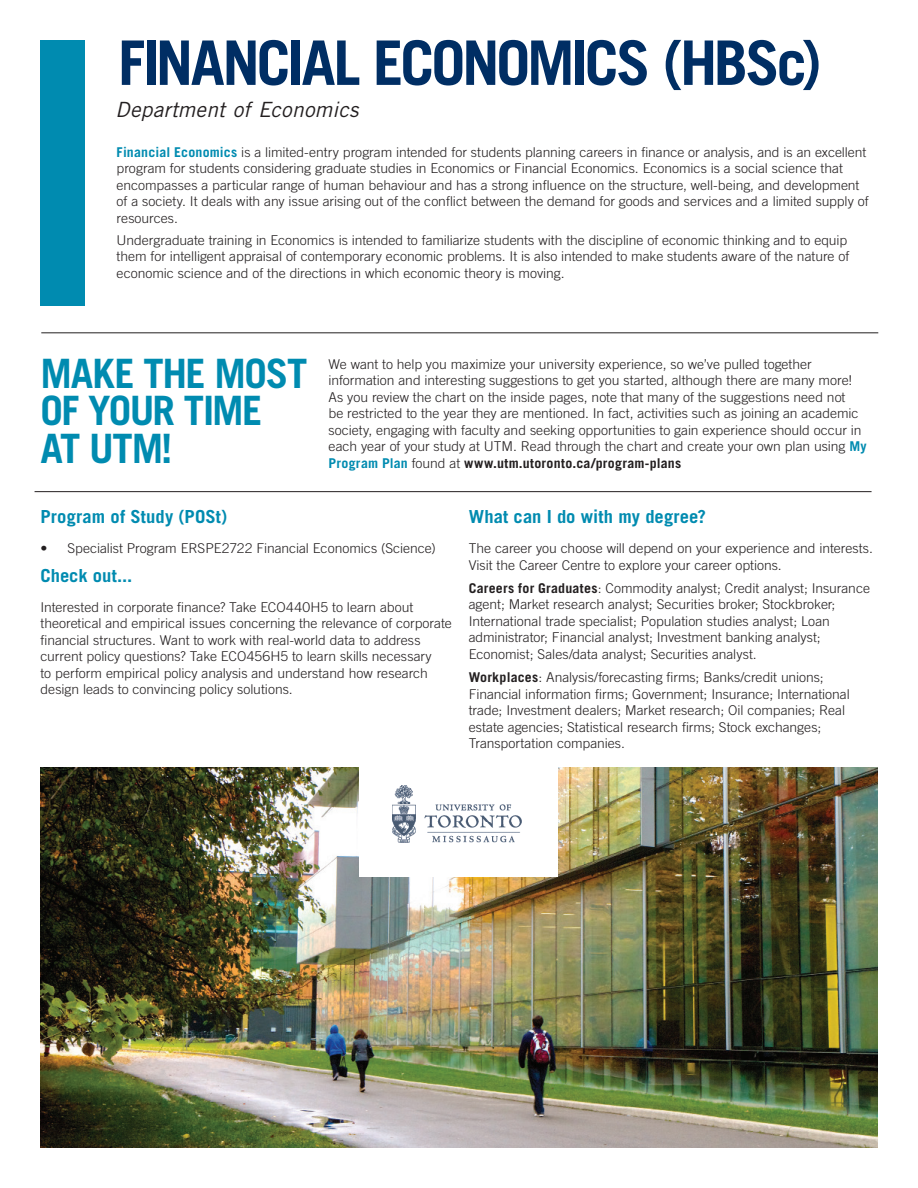
<style>
.page{position:relative;width:918px;height:1188px;background:#fff}
.page>*{position:absolute;margin:0;border:0;box-sizing:border-box;transform-origin:0 0}
.t1{font:700 61.5px "Trade Gothic LT Std";letter-spacing:-.055em;color:#002e64}
.t2{font:700 40.5px/37.5px "Trade Gothic LT Std";letter-spacing:-.035em;color:#008bb0}
.t3{font:italic 21px "Trade Gothic LT Std";letter-spacing:.015em;color:#231f20}
.t4{font:700 18px "Trade Gothic LT Std";letter-spacing:.005em;color:#008bb0}
.t5{font:300 13.5px/16.5px "Trade Gothic LT Std";letter-spacing:-.005em;color:#231f20}
.s1{font-weight:700;color:#008bb0}
.s2{font-weight:700}
</style>
<div class="page">
<img style="left:40px;top:768px;width:838px;height:380px">
<div style="left:40px;top:40px;width:45px;height:266px;background:#008bb0"></div>
<hr style="left:41px;top:333px;width:837px;height:1px;background:#231f20">
<hr style="left:35px;top:491px;width:837px;height:1px;background:#231f20">
<div style="left:360px;top:758px;width:198px;height:119px;background:#fff"></div>
<img style="left:393px;top:786px;width:129px;height:57px">
<h1 class="t1" style="left:118px;top:25px;width:705px">FINANCIAL ECONOMICS (HBSc)</h1>
<h3 class="t3" style="left:115px;top:97px;width:245px">Department of Economics</h3>
<p class="t5" style="left:117px;top:143px;width:753px"><span class="s1">Financial Economics</span> is a limited-entry program intended for students planning careers in finance or analysis, and is an excellent program for students considering graduate studies in Economics or Financial Economics. Economics is a social science that encompasses a particular range of human behaviour and has a strong influence on the structure, well-being, and development of a society. It deals with any issue arising out of the conflict between the demand for goods and services and a limited supply of resources.</p>
<p class="t5" style="left:117px;top:231px;width:734px">Undergraduate training in Economics is intended to familiarize students with the discipline of economic thinking and to equip them for intelligent appraisal of contemporary economic problems. It is also intended to make students aware of the nature of economic science and of the directions in which economic theory is moving.</p>
<h2 class="t2" style="left:40px;top:354px;width:268px">MAKE THE MOST<br>OF YOUR TIME<br>AT UTM!</h2>
<p class="t5" style="left:328px;top:356px;width:540px">We want to help you maximize your university experience, so we’ve pulled together information and interesting suggestions to get you started, although there are many more!<br>As you review the chart on the inside pages, note that many of the suggestions need not<br>be restricted to the year they are mentioned. In fact, activities such as joining an academic society, engaging with faculty and seeking opportunities to gain experience should occur in each year of your study at UTM. Read through the chart and create your own plan using <span class="s1">My Program Plan</span> found at <span class="s2">www.utm.utoronto.ca/program-plans</span></p>
<h3 class="t4" style="left:40px;top:506px;width:188px">Program of Study (POSt)</h3>
<p class="t5" style="left:40px;top:540px;width:397px">• Specialist Program ERSPE2722 Financial Economics (Science)</p>
<h3 class="t4" style="left:40px;top:564px;width:93px">Check out...</h3>
<p class="t5" style="left:40px;top:599px;width:413px">Interested in corporate finance? Take ECO440H5 to learn about theoretical and empirical issues concerning the relevance of corporate financial structures. Want to work with real-world data to address current policy questions? Take ECO456H5 to learn skills necessary<br>to perform empirical policy analysis and understand how research design leads to convincing policy solutions.</p>
<h3 class="t4" style="left:469px;top:506px;width:239px">What can I do with my degree?</h3>
<p class="t5" style="left:469px;top:540px;width:406px">The career you choose will depend on your experience and interests.<br>Visit the Career Centre to explore your career options.</p>
<p class="t5" style="left:469px;top:580px;width:403px"><span class="s2">Careers for Graduates</span>: Commodity analyst; Credit analyst; Insurance agent; Market research analyst; Securities broker; Stockbroker; International trade specialist; Population studies analyst; Loan administrator; Financial analyst; Investment banking analyst; Economist; Sales/data analyst; Securities analyst.</p>
<p class="t5" style="left:469px;top:669px;width:383px"><span class="s2">Workplaces</span>: Analysis/forecasting firms; Banks/credit unions; Financial information firms; Government; Insurance; International trade; Investment dealers; Market research; Oil companies; Real estate agencies; Statistical research firms; Stock exchanges; Transportation companies.</p>
</div>
